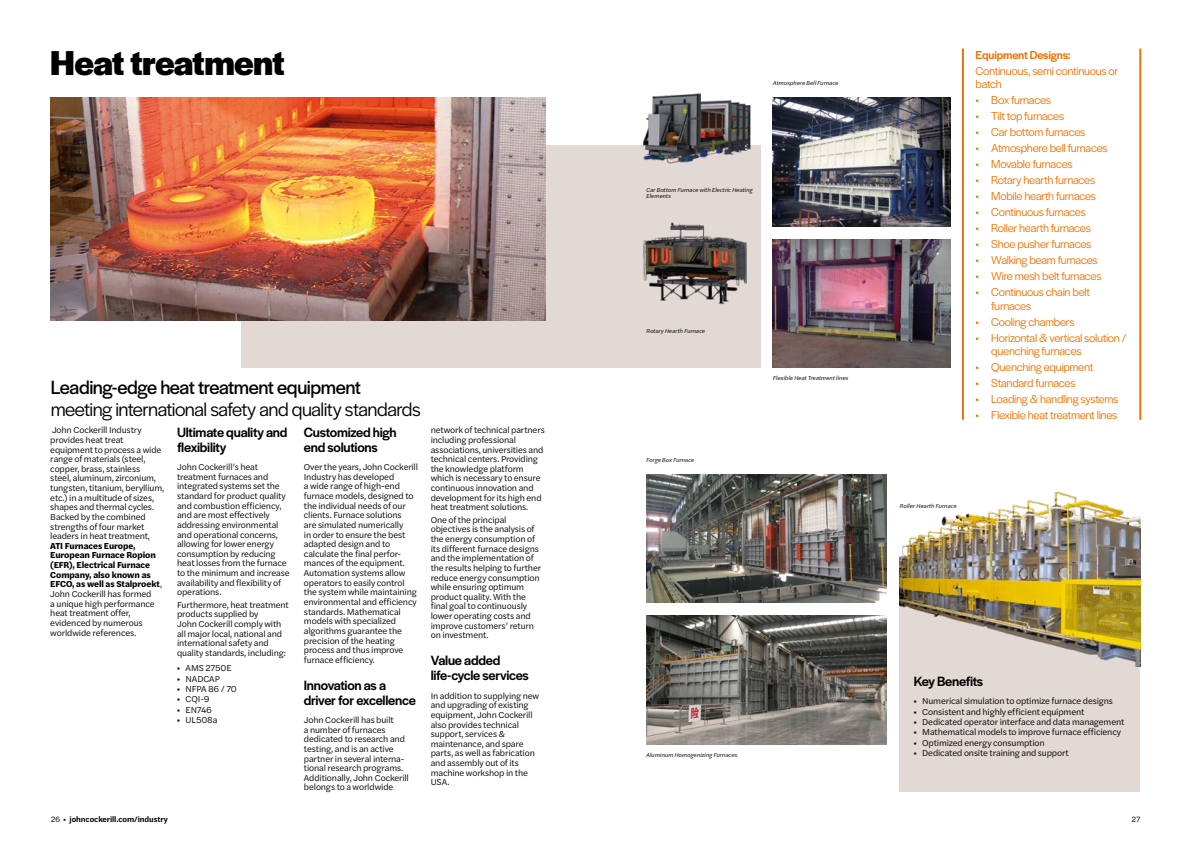
<style>
.page{position:relative;width:1191px;height:842px;background:#fff}
.page>*{position:absolute;margin:0;border:0;box-sizing:border-box;transform-origin:0 0}
.t1{font:700 36px "Halyard Display";letter-spacing:-.02em;color:#000}
.t2{font:20px "Halyard Display";letter-spacing:-.025em;color:#000}
.t3{font:20px "Halyard Display";letter-spacing:-.02em;color:#000}
.t4{font:500 14px/15.4px "Halyard Display";letter-spacing:-.02em;color:#000}
.t5{font:12px/13.2px "Halyard Display";letter-spacing:-.025em;color:#ee7203}
.t6{font:500 12px "Halyard Display";letter-spacing:-.015em;color:#ee7203}
.t7{font:9px/9.6px "Halyard Text";letter-spacing:-.015em;color:#000}
.t8{font:700 9px/9.6px "Halyard Text";letter-spacing:-.01em;color:#000}
.t9{font:600 8px "Halyard Text";letter-spacing:-.01em;color:#000}
.t10{font:8px "Halyard Text";color:#000}
.t11{font:italic 6px/6.4px "Halyard Text";letter-spacing:-.005em;color:#000}
.s1{font-weight:400}
.s2{font-family:"Halyard Display";font-weight:900}
</style>
<div class="page">
<div style="left:241px;top:145px;width:519px;height:223px;background:#e2d8d4"></div>
<div style="left:899px;top:586px;width:241px;height:205px;background:#e2d8d4"></div>
<img style="left:51px;top:98px;width:494px;height:222px">
<img style="left:643px;top:93px;width:108px;height:71px">
<img style="left:643px;top:222px;width:104px;height:83px">
<img style="left:773px;top:98px;width:177px;height:128px">
<img style="left:773px;top:239px;width:177px;height:129px">
<img style="left:899px;top:492px;width:241px;height:174px">
<hr style="left:962px;top:49px;width:2px;height:371px;background:#ee7203">
<hr style="left:1139px;top:49px;width:2px;height:371px;background:#ee7203">
<img style="left:646px;top:616px;width:241px;height:128px">
<img style="left:646px;top:474px;width:241px;height:129px">
<h1 class="t1" style="left:50px;top:37px;width:236px">Heat treatment</h1>
<h2 class="t3" style="left:51px;top:373px;width:312px">Leading-edge heat treatment equipment</h2>
<h2 class="t2" style="left:51px;top:395px;width:371px">meeting international safety and quality standards</h2>
<p class="t7" style="left:50px;top:425px;width:115px">John Cockerill Industry provides heat treat equipment to process a wide range of materials (steel, copper, brass, stainless<br>steel, aluminum, zirconium, tungsten, titanium, beryllium, etc.) in a multitude of sizes, shapes and thermal cycles.<br>Backed by the combined strengths of four market leaders in heat treatment,</p>
<p class="t8" style="left:50px;top:540px;width:113px">ATI Furnaces Europe,<br>European Furnace Ropion (EFR), Electrical Furnace<br>Company, also known as<br>EFCO, as well as Stalproekt<span class="s1">,<br>John Cockerill has formed<br>a unique high performance heat treatment offer, evidenced by numerous worldwide references.</span></p>
<h3 class="t4" style="left:177px;top:423px;width:112px">Ultimate quality and flexibility</h3>
<p class="t7" style="left:177px;top:462px;width:114px">John Cockerill’s heat treatment furnaces and integrated systems set the standard for product quality and combustion efficiency, and are most effectively addressing environmental and operational concerns, allowing for lower energy consumption by reducing heat losses from the furnace to the minimum and increase availability and flexibility of operations.</p>
<p class="t7" style="left:177px;top:599px;width:113px">Furthermore, heat treatment products supplied by<br>John Cockerill comply with all major local, national and international safety and quality standards, including:</p>
<p class="t7" style="left:177px;top:663px;width:61px;line-height:10.3px"><span class="s2">·</span> AMS 2750E <span class="s2">·</span> NADCAP<br><span class="s2">·</span> NFPA 86 / 70 <span class="s2">·</span> CQI-9<br><span class="s2">·</span> EN746<br><span class="s2">·</span> UL508a</p>
<h3 class="t4" style="left:304px;top:423px;width:94px">Customized high end solutions</h3>
<p class="t7" style="left:304px;top:462px;width:116px">Over the years, John Cockerill<br>Industry has developed<br>a wide range of high-end furnace models, designed to the individual needs of our clients. Furnace solutions<br>are simulated numerically<br>in order to ensure the best adapted design and to calculate the final perfor&shy;mances of the equipment.<br>Automation systems allow operators to easily control the system while maintaining environmental and efficiency standards. Mathematical models with specialized algorithms guarantee the precision of the heating process and thus improve furnace efficiency.</p>
<h3 class="t4" style="left:304px;top:676px;width:113px">Innovation as a driver for excellence</h3>
<p class="t7" style="left:304px;top:715px;width:107px">John Cockerill has built<br>a number of furnaces dedicated to research and testing, and is an active partner in several interna&shy;tional research programs.<br>Additionally, John Cockerill belongs to a worldwide</p>
<p class="t7" style="left:431px;top:425px;width:116px">network of technical partners including professional associations, universities and technical centers. Providing the knowledge platform which is necessary to ensure continuous innovation and development for its high end heat treatment solutions.</p>
<p class="t7" style="left:431px;top:514px;width:112px">One of the principal objectives is the analysis of the energy consumption of its different furnace designs and the implementation of the results helping to further reduce energy consumption while ensuring optimum product quality. With the final goal to continuously lower operating costs and improve customers’ return on investment.</p>
<h3 class="t4" style="left:431px;top:652px;width:100px">Value added life-cycle services</h3>
<p class="t7" style="left:431px;top:690px;width:110px">In addition to supplying new and upgrading of existing equipment, John Cockerill also provides technical support, services &amp; maintenance, and spare parts, as well as fabrication and assembly out of its machine workshop in the<br>USA.</p>
<p class="t11" style="left:773px;top:80px;width:67px">Atmosphere Bell Furnace</p>
<p class="t11" style="left:646px;top:186px;width:108px">Car Bottom Furnace with Electric Heating<br>Elements</p>
<p class="t11" style="left:646px;top:328px;width:60px">Rotary Hearth Furnace</p>
<p class="t11" style="left:646px;top:456px;width:49px">Forge Box Furnace</p>
<p class="t11" style="left:773px;top:375px;width:77px">Flexible Heat Treatment lines</p>
<h3 class="t6" style="left:975px;top:46px;width:97px">Equipment Designs:</h3>
<h3 class="t5" style="left:975px;top:63px;width:144px">Continuous, semi continuous or batch</h3>
<h3 class="t5" style="left:975px;top:93px;width:77px">• Box furnaces</h3>
<h3 class="t5" style="left:975px;top:109px;width:90px">• Tilt top furnaces</h3>
<h3 class="t5" style="left:975px;top:125px;width:111px">• Car bottom furnaces</h3>
<h3 class="t5" style="left:975px;top:141px;width:134px">• Atmosphere bell furnaces</h3>
<h3 class="t5" style="left:975px;top:157px;width:99px">• Movable furnaces</h3>
<h3 class="t5" style="left:975px;top:173px;width:121px">• Rotary hearth furnaces</h3>
<h3 class="t5" style="left:975px;top:189px;width:122px">• Mobile hearth furnaces</h3>
<h3 class="t5" style="left:975px;top:205px;width:112px">• Continuous furnaces</h3>
<h3 class="t5" style="left:975px;top:221px;width:117px">• Roller hearth furnaces</h3>
<h3 class="t5" style="left:975px;top:237px;width:117px">• Shoe pusher furnaces</h3>
<h3 class="t5" style="left:975px;top:253px;width:124px">• Walking beam furnaces</h3>
<h3 class="t5" style="left:975px;top:269px;width:127px">• Wire mesh belt furnaces</h3>
<h3 class="t5" style="left:991px;top:285px;width:100px;text-indent:-16px">• Continuous chain belt furnaces</h3>
<h3 class="t5" style="left:975px;top:314px;width:100px">• Cooling chambers</h3>
<h3 class="t5" style="left:991px;top:330px;width:137px;text-indent:-16px">• Horizontal &amp; vertical solution / quenching furnaces</h3>
<h3 class="t5" style="left:975px;top:360px;width:119px">• Quenching equipment</h3>
<h3 class="t5" style="left:975px;top:376px;width:101px">• Standard furnaces</h3>
<h3 class="t5" style="left:975px;top:392px;width:144px">• Loading &amp; handling systems</h3>
<h3 class="t5" style="left:975px;top:408px;width:143px">• Flexible heat treatment lines</h3>
<p class="t11" style="left:899px;top:503px;width:58px">Roller Hearth Furnace</p>
<p class="t11" style="left:646px;top:751px;width:93px">Aluminum Homogenizing Furnaces</p>
<h3 class="t4" style="left:913px;top:673px;width:71px">Key Benefits</h3>
<p class="t7" style="left:913px;top:696px;width:212px;line-height:10.3px"><span class="s2">·</span> Numerical simulation to optimize furnace designs<br><span class="s2">·</span> Consistent and highly efficient equipment<br><span class="s2">·</span> Dedicated operator interface and data management <span class="s2">·</span> Mathematical models to improve furnace efficiency <span class="s2">·</span> Optimized energy consumption<br><span class="s2">·</span> Dedicated onsite training and support</p>
<p class="t9" style="left:51px;top:813px;width:119px"><span class="s1">26</span> • johncockerill.com/industry</p>
<p class="t10" style="left:1131px;top:813px;width:10px">27</p>
</div>
